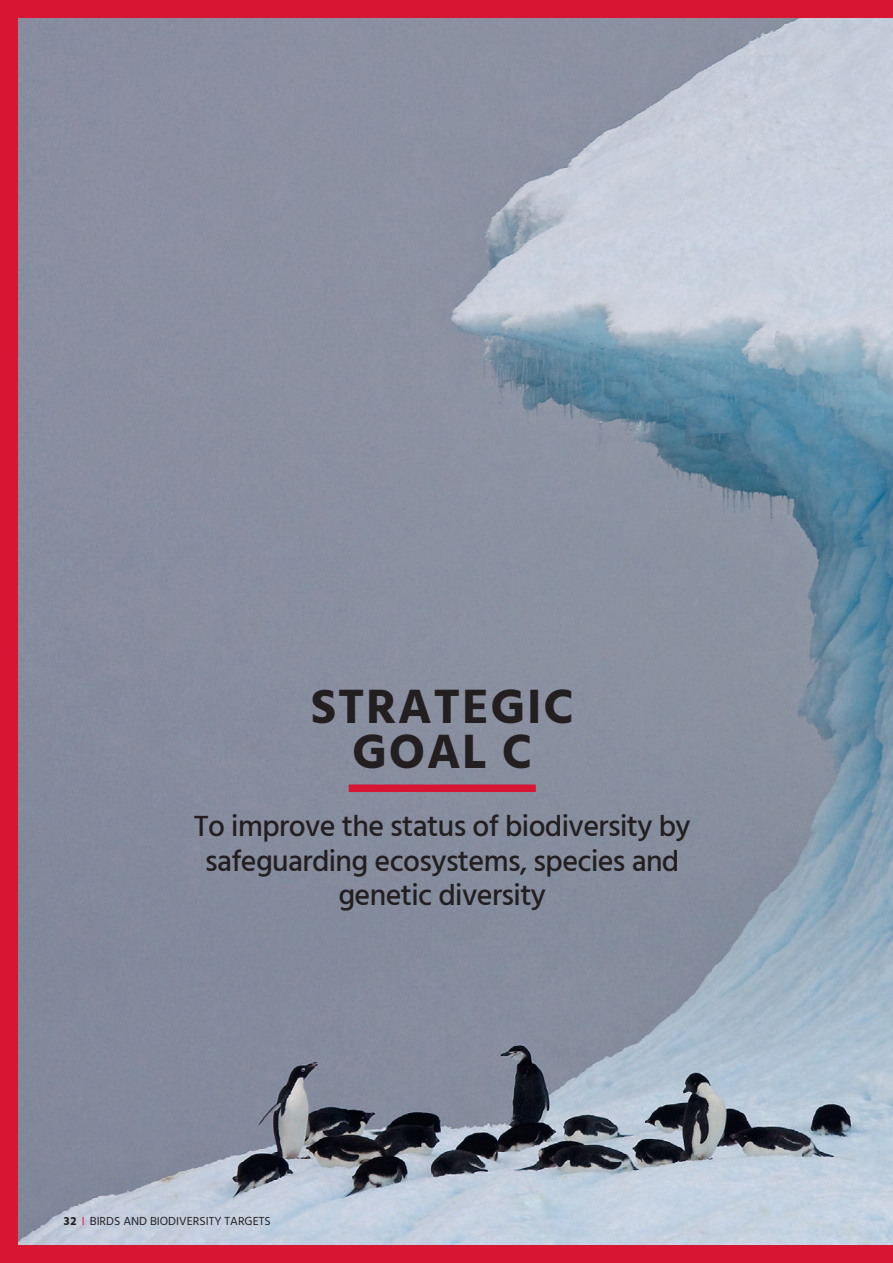
<style>
.page{position:relative;width:893px;height:1263px;background:#d71634}
.page>*{position:absolute;margin:0;border:0;box-sizing:border-box;transform-origin:0 0}
.t1{font:700 49.5px/45px "Hind Madurai";letter-spacing:.03em;color:#231f20;text-align:center}
.t2{font:500 30px/34.5px "Hind Madurai";letter-spacing:-.02em;color:#231f20;text-align:center}
.t3{font:12px "Hind Madurai";color:#231f20}
.s1{font-weight:700}
.s2{color:#d71634}
</style>
<div class="page">
<img style="left:18px;top:18px;width:875px;height:1226px">
<div style="left:349px;top:784px;width:187px;height:8px;background:#d71634"></div>
<p class="t1" style="left:311px;top:685px;width:264px">STRATEGIC<br>GOAL C</p>
<p class="t2" style="left:194px;top:810px;width:498px">To improve the status of biodiversity by safeguarding ecosystems, species and genetic diversity</p>
<p class="t3" style="left:64px;top:1213px;width:208px"><span class="s1">32</span> <span class="s2">I</span> BIRDS AND BIODIVERSITY TARGETS</p>
</div>
